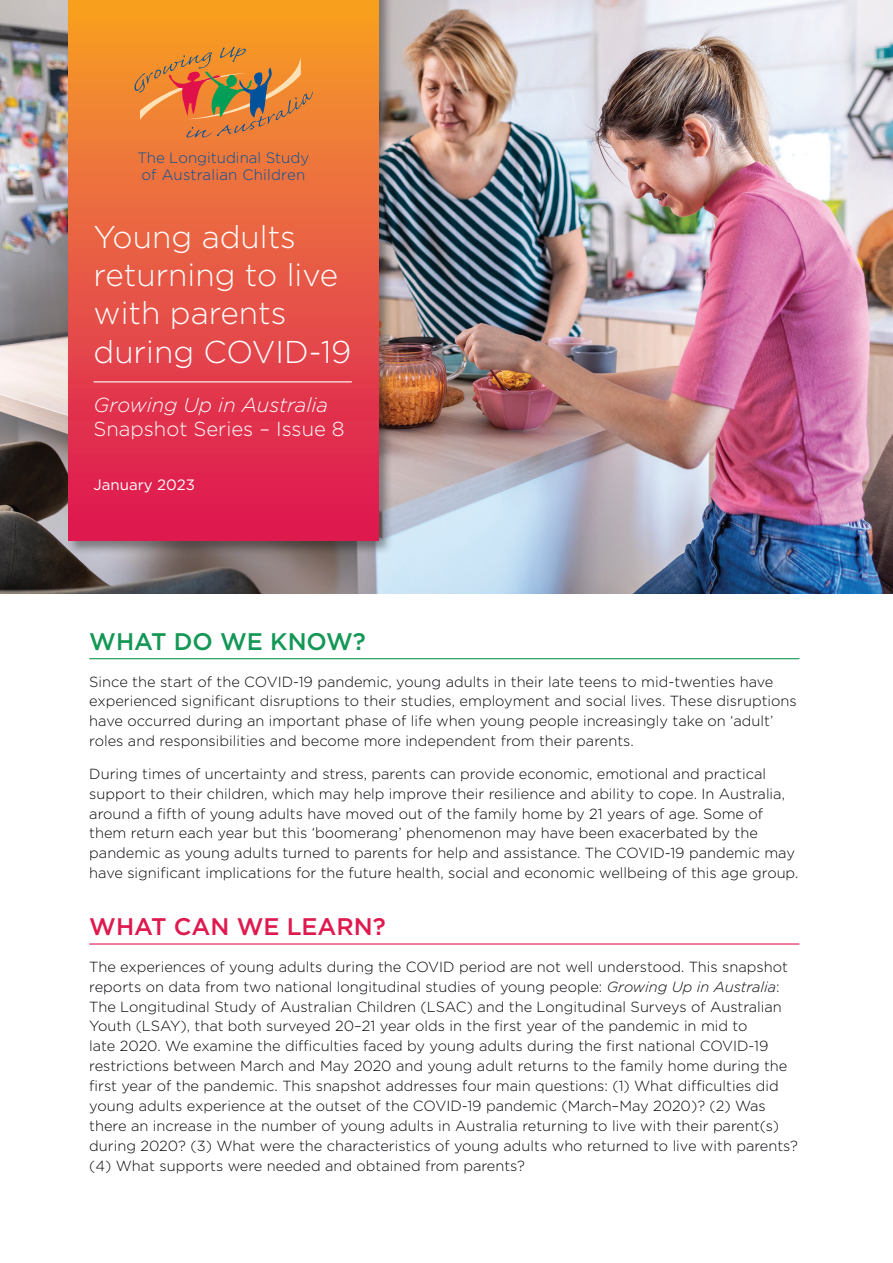
<style>
.page{position:relative;width:893px;height:1263px;background:#fff}
.page>*{position:absolute;margin:0;border:0;box-sizing:border-box;transform-origin:0 0}
.Section_head_recto{font:300 31.5px/38.2px "Gotham";color:#fff}
.Overview_heading{font:500 24px "Gotham";color:#de194e}
.Overview_heading-2{font:500 24px "Gotham";color:#149755}
.Section_subhead_rect{font:300 20.25px/24px "Gotham";color:#fff}
.t1{font:300 15px/17.2px "Gotham";color:#01529a}
.Section_date_recto{font:15px "Gotham";color:#fff}
.Overview_text{font:300 14.7px/19.8px "Gotham";color:#08080d}
.s1{font-style:italic}
</style>
<div class="page">
<img style="left:0;top:0;width:893px;height:593px">
<div style="left:66px;top:0;width:327px;height:555px;background:#231f20;opacity:.45"></div>
<div style="left:68px;top:0;width:311px;height:541px;background:linear-gradient(to bottom,#f6a129,#db1359)"></div>
<svg style="left:134px;top:47px;width:179px;height:91px;background:#d8853d"></svg>
<hr style="left:89px;top:658px;width:710px;height:1px;background:#149755">
<hr style="left:89px;top:943px;width:710px;height:1px;background:#de194e">
<hr style="left:94px;top:381px;width:258px;height:1px;background:#fff">
<p class="t1" style="left:137px;top:149px;width:173px">The Longitudinal Study of Australian Children</p>
<h2 class="Section_head_recto" style="left:94px;top:217px;width:259px">Young adults returning to live with parents during COVID-19</h2>
<h2 class="Section_subhead_rect" style="left:94px;top:392px;width:253px"><span class="s1">Growing Up in Australia<br></span>Snapshot Series – Issue 8</h2>
<h2 class="Section_date_recto" style="left:94px;top:475px;width:103px">January 2023</h2>
<h3 class="Overview_heading-2" style="left:89px;top:625px;width:278px">WHAT DO WE KNOW?</h3>
<p class="Overview_text" style="left:89px;top:671px;width:709px">Since the start of the COVID-19 pandemic, young adults in their late teens to mid-twenties have experienced significant disruptions to their studies, employment and social lives. These disruptions have occurred during an important phase of life when young people increasingly take on ‘adult’ roles and responsibilities and become more independent from their parents.</p>
<p class="Overview_text" style="left:89px;top:763px;width:711px">During times of uncertainty and stress, parents can provide economic, emotional and practical support to their children, which may help improve their resilience and ability to cope. In Australia, around a fifth of young adults have moved out of the family home by 21 years of age. Some of them return each year but this ‘boomerang’ phenomenon may have been exacerbated by the pandemic as young adults turned to parents for help and assistance. The COVID-19 pandemic may have significant implications for the future health, social and economic wellbeing of this age group.</p>
<h3 class="Overview_heading" style="left:89px;top:911px;width:298px">WHAT CAN WE LEARN?</h3>
<p class="Overview_text" style="left:89px;top:956px;width:710px">The experiences of young adults during the COVID period are not well understood. This snapshot reports on data from two national longitudinal studies of young people: <span class="s1">Growing Up in Australia</span>:<br>The Longitudinal Study of Australian Children (LSAC) and the Longitudinal Surveys of Australian Youth (LSAY), that both surveyed 20–21 year olds in the first year of the pandemic in mid to<br>late 2020. We examine the difficulties faced by young adults during the first national COVID-19 restrictions between March and May 2020 and young adult returns to the family home during the first year of the pandemic. This snapshot addresses four main questions: (1) What difficulties did young adults experience at the outset of the COVID-19 pandemic (March–May 2020)? (2) Was there an increase in the number of young adults in Australia returning to live with their parent(s) during 2020? (3) What were the characteristics of young adults who returned to live with parents? (4) What supports were needed and obtained from parents?</p>
</div>
